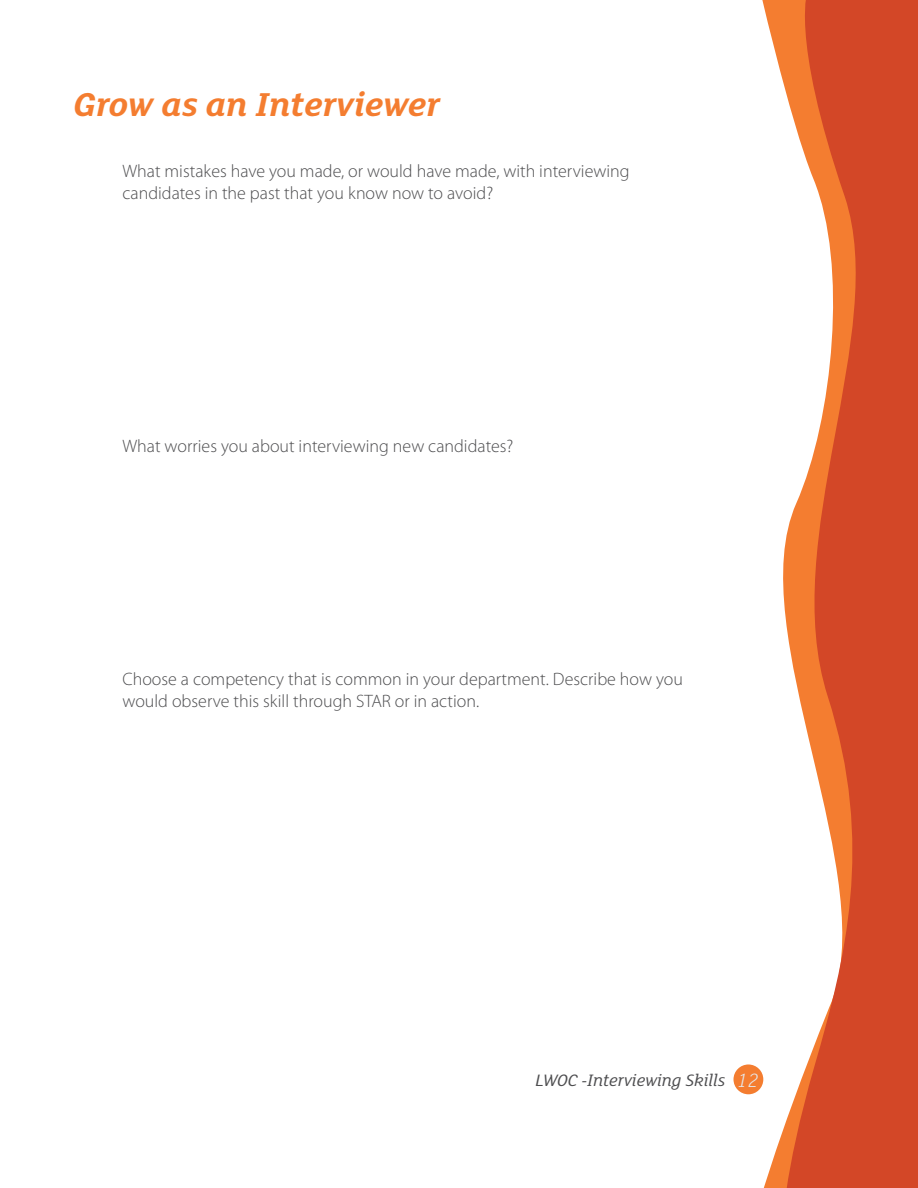
<style>
.page{position:relative;width:918px;height:1188px;background:#fff}
.page>*{position:absolute;margin:0;border:0;box-sizing:border-box;transform-origin:0 0}
.t1{font:italic 700 36px "FS Lola";color:#f47d30}
.t2{font:300 18px/21.6px "Myriad Pro";color:#4d4d4f}
.t3{font:italic 18px "FS Lola";color:#4d4d4f}
.s1{font-weight:300;font-size:21px;color:#e6e7e8}
</style>
<div class="page">
<svg style="left:740px;top:0;width:38px;height:1188px"></svg>
<svg style="left:778px;top:0;width:140px;height:1188px;fill:#d34727"></svg>
<div style="left:734px;top:1064px;width:29px;height:30px;background:#f47d30;border-radius:50%"></div>
<h1 class="t1" style="left:73px;top:79px;width:368px">Grow as an Interviewer</h1>
<p class="t2" style="left:122px;top:160px;width:509px">What mistakes have you made, or would have made, with interviewing candidates in the past that you know now to avoid?</p>
<p class="t2" style="left:122px;top:435px;width:392px">What worries you about interviewing new candidates?</p>
<p class="t2" style="left:122px;top:668px;width:562px">Choose a competency that is common in your department. Describe how you would observe this skill through STAR or in action.</p>
<p class="t3" style="left:536px;top:1068px;width:224px">LWOC -Interviewing Skills <span class="s1">12</span></p>
</div>
